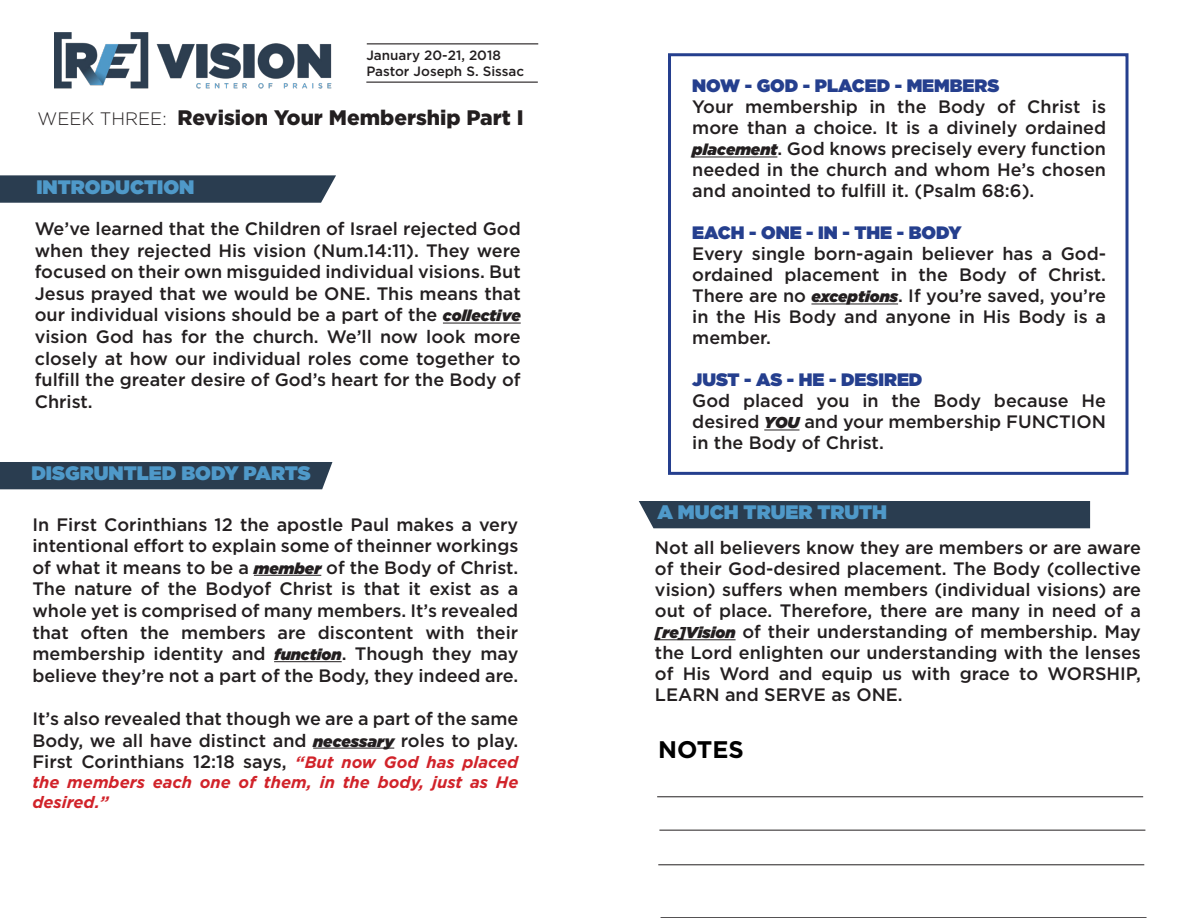
<style>
.page{position:relative;width:1188px;height:918px;background:#fff}
.page>*{position:absolute;margin:0;border:0;box-sizing:border-box;transform-origin:0 0}
.t1{font:700 24px "Gotham";color:#000}
.t2{font:900 21px "Gotham";color:#231f20}
.t3{font:900 19.5px "Gotham";color:#4f99c9}
.t4{font:500 18px/21.6px "Gotham";color:#231f20;text-align:justify}
.t5{font:900 18px "Gotham";color:#253f8e}
.t6{font:italic 700 16.5px/19.8px "Gotham";color:#d1232a}
.t7{font:500 13.5px "Gotham";color:#231f20}
.s1{font-weight:300;font-size:18px}
.s2{font-weight:900;font-style:italic;font-size:15.75px}
.s3{font-weight:700;font-style:italic;font-size:16.5px;color:#d1232a}
</style>
<div class="page">
<div style="left:639px;top:501px;width:451px;height:27px;background:#2a3d50"></div>
<hr style="left:443px;top:323px;width:78px;height:1px;background:#231f20">
<img style="left:54px;top:32px;width:278px;height:57px">
<hr style="left:367px;top:43px;width:171px;height:1px;background:#231f20">
<hr style="left:366px;top:82px;width:172px;height:1px;background:#231f20">
<svg style="left:0;top:175px;width:336px;height:28px;background:#334557"></svg>
<hr style="left:254px;top:575px;width:67px;height:1px;background:#231f20">
<hr style="left:274px;top:661px;width:68px;height:1px;background:#231f20">
<hr style="left:313px;top:748px;width:81px;height:1px;background:#231f20">
<div style="left:0;top:462px;width:332px;height:27px;background:#2a3d50"></div>
<hr style="left:655px;top:639px;width:81px;height:1px;background:#231f20">
<hr style="left:658px;top:864px;width:486px;height:1px;background:#231f20">
<hr style="left:659px;top:830px;width:486px;height:1px;background:#231f20">
<hr style="left:657px;top:796px;width:486px;height:1px;background:#231f20">
<hr style="left:661px;top:917px;width:486px;height:1px;background:#231f20">
<hr style="left:692px;top:157px;width:85px;height:1px;background:#231f20">
<hr style="left:811px;top:304px;width:87px;height:1px;background:#231f20">
<hr style="left:764px;top:430px;width:35px;height:1px;background:#231f20">
<div style="left:668px;top:53px;width:461px;height:422px;border:3px solid #253f8e"></div>
<p class="t7" style="left:366px;top:46px;width:136px">January 20-21, 2018</p>
<p class="t7" style="left:366px;top:62px;width:159px">Pastor Joseph S. Sissac</p>
<p class="t2" style="left:38px;top:104px;width:487px"><span class="s1">WEEK THREE:</span> Revision Your Membership Part I</p>
<p class="t3" style="left:36px;top:176px;width:160px">INTRODUCTION</p>
<p class="t4" style="left:35px;top:218px;width:488px">We’ve learned that the Children of Israel rejected God when they rejected His vision (Num.14:11). They were focused on their own misguided individual visions. But Jesus prayed that we would be ONE. This means that our individual visions should be a part of the <span class="s2">collective </span>vision God has for the church. We’ll now look more closely at how our individual roles come together to fulfill the greater desire of God’s heart for the Body of Christ.</p>
<p class="t3" style="left:31px;top:462px;width:281px">DISGRUNTLED BODY PARTS</p>
<p class="t4" style="left:32px;top:513px;width:488px">In First Corinthians 12 the apostle Paul makes a very intentional effort to explain some of theinner workings of what it means to be a <span class="s2">member</span> of the Body of Christ.<br>The nature of the Bodyof Christ is that it exist as a whole yet is comprised of many members. It’s revealed that often the members are discontent with their membership identity and <span class="s2">function</span>. Though they may believe they’re not a part of the Body, they indeed are.</p>
<p class="t4" style="left:32px;top:708px;width:488px">It’s also revealed that though we are a part of the same Body, we all have distinct and <span class="s2">necessary</span> roles to play.<br>First Corinthians 12:18 says, <span class="s3">“But now God has placed</span></p>
<p class="t6" style="left:32px;top:772px;width:487px">the members each one of them, in the body, just as He desired.”</p>
<p class="t5" style="left:692px;top:76px;width:309px">NOW - GOD - PLACED - MEMBERS</p>
<p class="t4" style="left:692px;top:96px;width:415px;line-height:21px">Your membership in the Body of Christ is more than a choice. It is a divinely ordained <span class="s2">placement</span>. God knows precisely every function needed in the church and whom He’s chosen and anointed to fulfill it. (Psalm 68:6).</p>
<p class="t5" style="left:692px;top:223px;width:271px">EACH - ONE - IN - THE - BODY</p>
<p class="t4" style="left:692px;top:243px;width:415px;line-height:21px">Every single born-again believer has a God&shy;ordained placement in the Body of Christ.<br>There are no <span class="s2">exceptions</span>. If you’re saved, you’re in the His Body and anyone in His Body is a member.</p>
<p class="t5" style="left:692px;top:370px;width:232px">JUST - AS - HE - DESIRED</p>
<p class="t4" style="left:692px;top:390px;width:415px;line-height:21px">God placed you in the Body because He desired <span class="s2">YOU</span> and your membership FUNCTION in the Body of Christ.</p>
<p class="t3" style="left:657px;top:501px;width:231px">A MUCH TRUER TRUTH</p>
<p class="t4" style="left:655px;top:537px;width:488px;line-height:21px">Not all believers know they are members or are aware of their God-desired placement. The Body (collective vision) suffers when members (individual visions) are out of place. Therefore, there are many in need of a <span class="s2">[re]Vision</span> of their understanding of membership. May the Lord enlighten our understanding with the lenses of His Word and equip us with grace to WORSHIP, LEARN and SERVE as ONE.</p>
<p class="t1" style="left:658px;top:734px;width:87px">NOTES</p>
</div>
